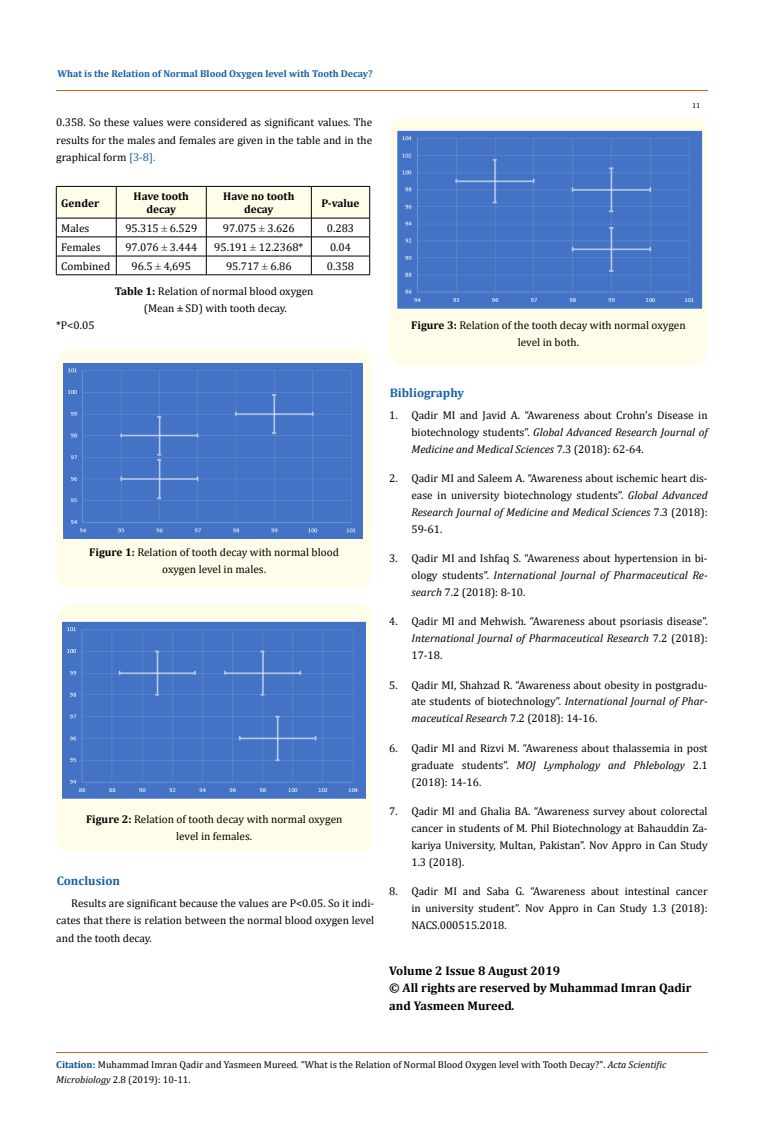
<style>
.page{position:relative;width:764px;height:1142px;background:#fff}
.page>*{position:absolute;margin:0;border:0;box-sizing:border-box;transform-origin:0 0}
.t1{font:700 12.5px/17.5px "Cambria";color:#000}
.t2{font:700 12.5px "Cambria";color:#1560a6}
.t3{font:11.25px/16.9px "Cambria";color:#000;text-align:justify}
.t4{font:700 11.25px/12.9px "Cambria";color:#000;text-align:center}
.t5{font:10px/15px "Cambria";color:#000}
.t6{font:700 10px "Cambria";color:#1560a6}
.t7{font:7.5px "Cambria";color:#000}
.s1{color:#1560a6}
.s2{font-family:"Times New Roman"}
.s3{font-weight:700}
.s4{font-family:"Times New Roman";font-weight:700}
.s5{font-style:italic}
.s6{font-weight:700;color:#035089}
</style>
<div class="page">
<hr style="left:56px;top:91px;width:651px;height:1px;background:#e05d1a">
<svg style="left:56px;top:186px;width:314px;height:88px"></svg>
<hr style="left:56px;top:274px;width:60px;height:1px;background:#000">
<hr style="left:116px;top:274px;width:90px;height:1px;background:#000">
<hr style="left:206px;top:274px;width:105px;height:1px;background:#000">
<hr style="left:311px;top:274px;width:59px;height:1px;background:#000">
<div style="left:56px;top:349px;width:316px;height:238px;background:#fffde9;border-radius:15px"></div>
<div style="left:64px;top:363px;width:299px;height:175px;background:#4472c4"></div>
<div style="left:56px;top:603px;width:316px;height:249px;background:#fffde9;border-radius:15px"></div>
<img style="left:63px;top:621px;width:302px;height:178px">
<div style="left:389px;top:118px;width:318px;height:248px;background:#fffde9;border-radius:15px"></div>
<img style="left:396px;top:130px;width:307px;height:180px">
<hr style="left:56px;top:1052px;width:651px;height:1px;background:#e05d1a">
<p class="t6" style="left:58px;top:66px;width:317px">What is the Relation of Normal Blood Oxygen level with Tooth Decay?</p>
<p class="t3" style="left:56px;top:114px;width:317px;line-height:17.5px">0.358. So these values were considered as significant values. The results for the males and females are given in the table and in the graphical form <span class="s1">[3-8].</span></p>
<p class="t4" style="left:61px;top:196px;width:39px">Gender</p>
<p class="t4" style="left:134px;top:189px;width:57px">Have tooth decay</p>
<p class="t4" style="left:223px;top:189px;width:73px">Have no tooth decay</p>
<p class="t4" style="left:321px;top:196px;width:40px">P-value</p>
<p class="t3" style="left:61px;top:219px;width:30px">Males</p>
<p class="t3" style="left:125px;top:219px;width:73px">95.315 <span class="s2">±</span> 6.529</p>
<p class="t3" style="left:223px;top:219px;width:73px">97.075 <span class="s2">±</span> 3.626</p>
<p class="t3" style="left:327px;top:219px;width:29px">0.283</p>
<p class="t3" style="left:61px;top:238px;width:41px">Females</p>
<p class="t3" style="left:125px;top:238px;width:73px">97.076 <span class="s2">±</span> 3.444</p>
<p class="t3" style="left:214px;top:238px;width:91px">95.191 <span class="s2">±</span> 12.2368*</p>
<p class="t3" style="left:330px;top:238px;width:23px">0.04</p>
<p class="t3" style="left:61px;top:257px;width:50px">Combined</p>
<p class="t3" style="left:132px;top:257px;width:61px">96.5 <span class="s2">±</span> 4,695</p>
<p class="t3" style="left:226px;top:257px;width:67px">95.717 <span class="s2">±</span> 6.86</p>
<p class="t3" style="left:327px;top:257px;width:29px">0.358</p>
<p class="t3" style="left:115px;top:283px;width:200px;text-align:center"><span class="s3">Table 1:</span> Relation of normal blood oxygen (Mean <span class="s4">±</span> SD) with tooth decay.</p>
<p class="t3" style="left:56px;top:316px;width:40px">*P&lt;0.05</p>
<p class="t7" style="left:692px;top:101px;width:10px">11</p>
<p class="t3" style="left:411px;top:317px;width:276px;text-align:center"><span class="s3">Figure 3:</span> Relation of the tooth decay with normal oxygen level in both.</p>
<p class="t3" style="left:89px;top:543px;width:251px;text-align:center"><span class="s3">Figure 1:</span> Relation of tooth decay with normal blood oxygen level in males.</p>
<p class="t3" style="left:86px;top:810px;width:258px;text-align:center"><span class="s3">Figure 2:</span> Relation of tooth decay with normal oxygen level in females.</p>
<p class="t2" style="left:57px;top:872px;width:65px">Conclusion</p>
<p class="t3" style="left:56px;top:894px;width:319px;line-height:17.5px;text-indent:15px">Results are significant because the values are P&lt;0.05. So it indi&shy;cates that there is relation between the normal blood oxygen level and the tooth decay.</p>
<p class="t2" style="left:390px;top:384px;width:76px">Bibliography</p>
<p class="t3" style="left:411px;top:406px;width:298px;text-indent:-22px">1. Qadir MI and Javid A. “Awareness about Crohn’s Disease in biotechnology students”. <span class="s5">Global Advanced Research Journal of Medicine and Medical Sciences</span> 7.3 (2018): 62-64.</p>
<p class="t3" style="left:411px;top:470px;width:298px;text-indent:-22px">2. Qadir MI and Saleem A. “Awareness about ischemic heart dis&shy;ease in university biotechnology students”. <span class="s5">Global Advanced Research Journal of Medicine and Medical Sciences</span> 7.3 (2018):<br>59-61.</p>
<p class="t3" style="left:411px;top:550px;width:298px;text-indent:-22px">3. Qadir MI and Ishfaq S. “Awareness about hypertension in bi&shy;ology students”. <span class="s5">International Journal of Pharmaceutical Re&shy;search</span> 7.2 (2018): 8-10.</p>
<p class="t3" style="left:411px;top:613px;width:298px;text-indent:-22px">4. Qadir MI and Mehwish. “Awareness about psoriasis disease”.<br><span class="s5">International Journal of Pharmaceutical Research</span> 7.2 (2018):<br>17-18.</p>
<p class="t3" style="left:411px;top:676px;width:298px;text-indent:-22px">5. Qadir MI, Shahzad R. “Awareness about obesity in postgradu&shy;ate students of biotechnology”. <span class="s5">International Journal of Phar&shy;maceutical Research</span> 7.2 (2018): 14-16.</p>
<p class="t3" style="left:411px;top:739px;width:298px;text-indent:-22px">6. Qadir MI and Rizvi M. “Awareness about thalassemia in post graduate students”. <span class="s5">MOJ Lymphology and Phlebology</span> 2.1 (2018): 14-16.</p>
<p class="t3" style="left:411px;top:802px;width:298px;text-indent:-22px">7. Qadir MI and Ghalia BA. “Awareness survey about colorectal cancer in students of M. Phil Biotechnology at Bahauddin Za&shy;kariya University, Multan, Pakistan”. Nov Appro in Can Study 1.3 (2018).</p>
<p class="t3" style="left:411px;top:882px;width:298px;text-indent:-22px">8. Qadir MI and Saba G. “Awareness about intestinal cancer in university student”. Nov Appro in Can Study 1.3 (2018):<br>NACS.000515.2018.</p>
<p class="t1" style="left:389px;top:961px;width:304px">Volume 2 Issue 8 August 2019<br>© All rights are reserved by Muhammad Imran Qadir and Yasmeen Mureed<span class="s5">.</span></p>
<p class="t5" style="left:56px;top:1057px;width:612px"><span class="s6">Citation:</span> Muhammad Imran Qadir and Yasmeen Mureed<span class="s5">.</span> “What is the Relation of Normal Blood Oxygen level with Tooth Decay?". <span class="s5">Acta Scientific<br>Microbiology</span> 2.8 (2019): 10-11.</p>
</div>
